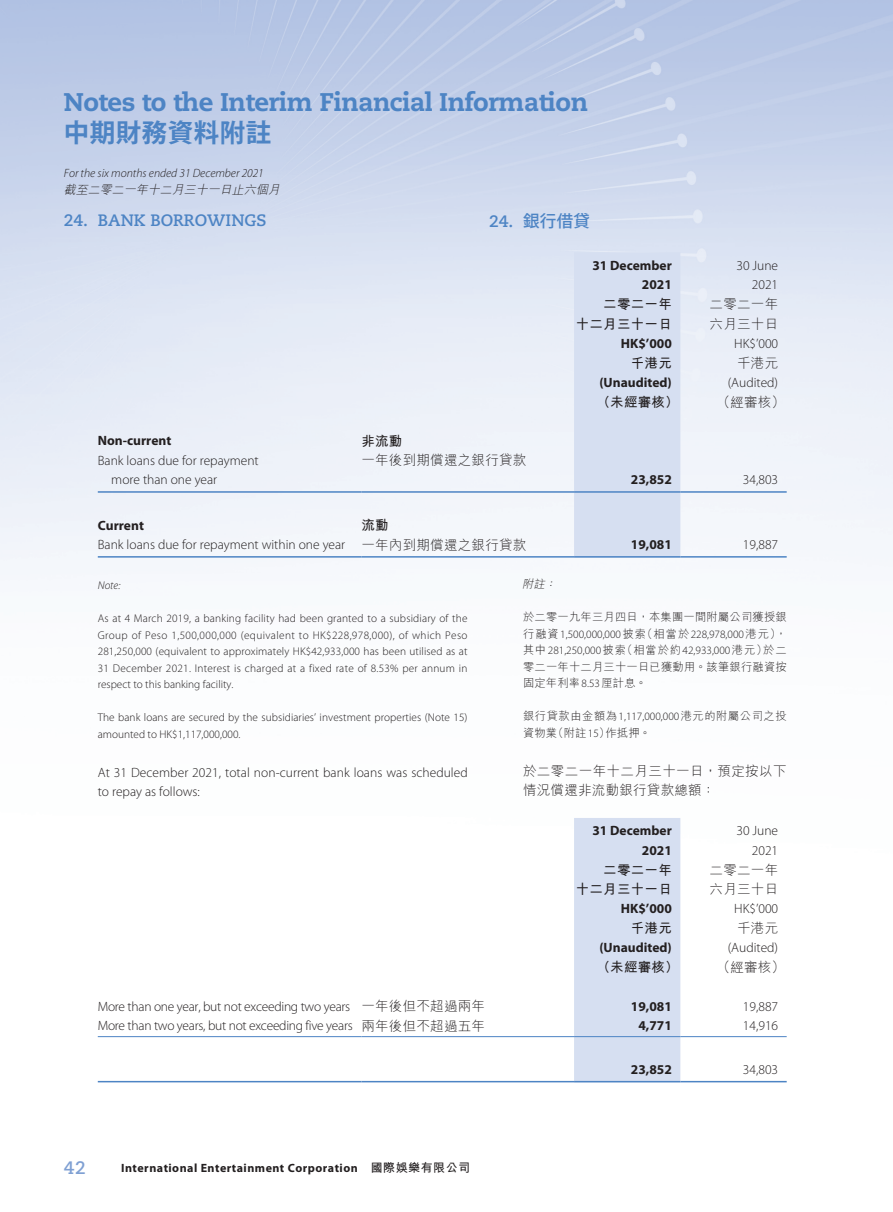
<style>
.page{position:relative;width:893px;height:1212px;background:#fff}
.page>*{position:absolute;margin:0;border:0;box-sizing:border-box;transform-origin:0 0}
.t1{font:800 25.5px "Caecilia LT Std";letter-spacing:-.02em;color:#4d84c4}
.t2{font:700 25.5px "Koz Go Pr 6 N";letter-spacing:.02em;color:#4d84c4}
.t3{font:700 18px "Caecilia LT Std";color:#7fa0d3}
._01_H1_E{font:700 16.5px "Caecilia LT Std";color:#4d84c4}
._001_H1_C{font:500 16.5px "Koz Go Pr 6 N";color:#4d84c4}
._50_Table_txt{font:300 13.5px "Myriad Pro";color:#231f20}
._50_Table_txt-2{font:700 13.5px "Myriad Pro";color:#231f20}
._50_Table_txt-3{font:300 13.5px "Myriad Pro";letter-spacing:-.02em;color:#231f20}
._50_Table_txt-4{font:300 13.5px "M Hei HK";letter-spacing:.02em;color:#231f20}
._00_txt_E{font:300 13.5px/19.5px "Myriad Pro";letter-spacing:.005em;color:#231f20}
._50_Table_txt-5{font:700 13.5px "M Hei HK";letter-spacing:.02em;color:#231f20}
._000_txt_C{font:300 13.5px/19.5px "M Hei HK";letter-spacing:.03em;color:#231f20}
.t4{font:700 12px "Myriad Pro";letter-spacing:.04em;color:#231f20}
.t5{font:italic 300 12px "Myriad Pro";color:#231f20}
.t6{font:italic 300 12px "M Hei HK";color:#231f20}
._06_Notes_E{font:300 11.25px/16.5px "Myriad Pro";letter-spacing:.005em;color:#231f20;text-align:justify}
._006_Notes_C{font:300 11.25px/16.5px "M Hei HK";letter-spacing:.02em;color:#231f20;text-align:justify}
._006_Notes_C-2{font:300 11.25px/16.5px "M Hei HK";letter-spacing:.05em;color:#231f20}
._06_Notes_E-2{font:italic 300 11.25px "Myriad Pro";color:#231f20}
._006_Notes_C-3{font:italic 300 11.25px "M Hei HK";color:#231f20}
.s1{font-family:"Caecilia LT Std";font-weight:700}
.s2{font-family:"Myriad Pro"}
.s3{font-family:"M Hei HK"}
</style>
<div class="page">
<div style="left:574px;top:252px;width:106px;height:304px;background:#d6dff1"></div>
<hr style="left:98px;top:491px;width:263px;height:2px;background:#4d84c4">
<hr style="left:361px;top:491px;width:213px;height:2px;background:#4d84c4">
<hr style="left:574px;top:491px;width:106px;height:2px;background:#4d84c4">
<hr style="left:680px;top:491px;width:107px;height:2px;background:#4d84c4">
<hr style="left:98px;top:556px;width:263px;height:2px;background:#4d84c4">
<hr style="left:361px;top:556px;width:213px;height:2px;background:#4d84c4">
<hr style="left:574px;top:556px;width:106px;height:2px;background:#4d84c4">
<hr style="left:680px;top:556px;width:107px;height:2px;background:#4d84c4">
<div style="left:574px;top:818px;width:106px;height:263px;background:#d6dff1"></div>
<hr style="left:98px;top:1036px;width:263px;height:1px;background:#4d84c4">
<hr style="left:361px;top:1036px;width:213px;height:1px;background:#4d84c4">
<hr style="left:574px;top:1036px;width:106px;height:1px;background:#4d84c4">
<hr style="left:680px;top:1036px;width:107px;height:1px;background:#4d84c4">
<hr style="left:98px;top:1081px;width:263px;height:1px;background:#4d84c4">
<hr style="left:361px;top:1081px;width:213px;height:1px;background:#4d84c4">
<hr style="left:574px;top:1081px;width:106px;height:1px;background:#4d84c4">
<hr style="left:680px;top:1081px;width:107px;height:1px;background:#4d84c4">
<h1 class="t1" style="left:64px;top:86px;width:526px">Notes to the Interim Financial Information</h1>
<h1 class="t2" style="left:64px;top:118px;width:209px">中期財務資料附註</h1>
<p class="t5" style="left:64px;top:165px;width:202px">For the six months ended 31 December 2021</p>
<p class="t6" style="left:64px;top:183px;width:220px">截至二零二一年十二月三十一日止六個月</p>
<p class="_01_H1_E" style="left:64px;top:211px;width:204px">24. BANK BORROWINGS</p>
<p class="_001_H1_C" style="left:489px;top:212px;width:103px"><span class="s1">24.</span> 銀行借貸</p>
<p class="_50_Table_txt-2" style="left:592px;top:256px;width:81px">31 December</p>
<p class="_50_Table_txt" style="left:736px;top:257px;width:43px">30 June</p>
<p class="_50_Table_txt-2" style="left:642px;top:276px;width:31px">2021</p>
<p class="_50_Table_txt" style="left:752px;top:276px;width:28px">2021</p>
<p class="_50_Table_txt-5" style="left:603px;top:294px;width:70px">二零二一年</p>
<p class="_50_Table_txt-5" style="left:576px;top:314px;width:98px">十二月三十一日</p>
<p class="_50_Table_txt-4" style="left:710px;top:297px;width:70px">二零二一年</p>
<p class="_50_Table_txt-4" style="left:710px;top:317px;width:70px">六月三十日</p>
<p class="_50_Table_txt-2" style="left:621px;top:334px;width:53px">HK$’000</p>
<p class="_50_Table_txt" style="left:734px;top:335px;width:45px">HK$’000</p>
<p class="_50_Table_txt-5" style="left:631px;top:353px;width:43px">千港元</p>
<p class="_50_Table_txt-4" style="left:737px;top:356px;width:43px">千港元</p>
<p class="_50_Table_txt-2" style="left:599px;top:373px;width:74px">(Unaudited)</p>
<p class="_50_Table_txt" style="left:728px;top:374px;width:52px">(Audited)</p>
<p class="_50_Table_txt-5" style="left:597px;top:392px;width:83px">（未經審核）</p>
<p class="_50_Table_txt-4" style="left:717px;top:395px;width:70px">（經審核）</p>
<p class="_50_Table_txt-2" style="left:98px;top:432px;width:75px">Non-current</p>
<p class="_50_Table_txt-5" style="left:361px;top:431px;width:43px">非流動</p>
<p class="_50_Table_txt" style="left:98px;top:452px;width:162px">Bank loans due for repayment</p>
<p class="_50_Table_txt" style="left:111px;top:471px;width:107px">more than one year</p>
<p class="_50_Table_txt-4" style="left:361px;top:453px;width:166px">一年後到期償還之銀行貸款</p>
<p class="_50_Table_txt-2" style="left:631px;top:471px;width:42px">23,852</p>
<p class="_50_Table_txt" style="left:743px;top:471px;width:37px">34,803</p>
<p class="_50_Table_txt-2" style="left:98px;top:516px;width:48px">Current</p>
<p class="_50_Table_txt-5" style="left:361px;top:515px;width:29px">流動</p>
<p class="_50_Table_txt" style="left:98px;top:536px;width:249px">Bank loans due for repayment within one year</p>
<p class="_50_Table_txt-4" style="left:361px;top:538px;width:166px">一年內到期償還之銀行貸款</p>
<p class="_50_Table_txt-2" style="left:631px;top:536px;width:42px">19,081</p>
<p class="_50_Table_txt" style="left:743px;top:536px;width:37px">19,887</p>
<p class="_06_Notes_E-2" style="left:98px;top:579px;width:24px">Note:</p>
<p class="_06_Notes_E" style="left:98px;top:610px;width:371px">As at 4 March 2019, a banking facility had been granted to a subsidiary of the Group of Peso 1,500,000,000 (equivalent to HK$228,978,000), of which Peso 281,250,000 (equivalent to approximately HK$42,933,000 has been utilised as at 31 December 2021. Interest is charged at a fixed rate of 8.53% per annum in respect to this banking facility.</p>
<p class="_06_Notes_E" style="left:98px;top:709px;width:371px">The bank loans are secured by the subsidiaries’ investment properties (Note 15) amounted to HK$1,117,000,000.</p>
<p class="_00_txt_E" style="left:98px;top:762px;width:371px">At 31 December 2021, total non-current bank loans was scheduled to repay as follows:</p>
<p class="_50_Table_txt-2" style="left:592px;top:822px;width:81px">31 December</p>
<p class="_50_Table_txt" style="left:736px;top:822px;width:43px">30 June</p>
<p class="_50_Table_txt-2" style="left:642px;top:841px;width:31px">2021</p>
<p class="_50_Table_txt" style="left:752px;top:842px;width:28px">2021</p>
<p class="_50_Table_txt-5" style="left:603px;top:860px;width:70px">二零二一年</p>
<p class="_50_Table_txt-5" style="left:576px;top:879px;width:98px">十二月三十一日</p>
<p class="_006_Notes_C-3" style="left:522px;top:578px;width:38px">附註：</p>
<p class="_006_Notes_C" style="left:523px;top:609px;width:265px">於二零一九年三月四日，本集團一間附屬公司獲授銀行融資<span class="s2">1,500,000,000</span>披索（相當於<span class="s2">228,978,000</span>港元），其中<span class="s2">281,250,000</span>披索（相當於約<span class="s2">42,933,000</span>港元）於二零二一年十二月三十一日已獲動用。該筆銀行融資按固定年利率<span class="s2">8.53</span>厘計息。</p>
<p class="_006_Notes_C-2" style="left:523px;top:708px;width:265px">銀行貸款由金額為<span class="s2">1,117,000,000</span>港元的附屬公司之投資物業（附註<span class="s2">15</span>）作抵押。</p>
<p class="_000_txt_C" style="left:523px;top:761px;width:265px">於二零二一年十二月三十一日，預定按以下情況償還非流動銀行貸款總額：</p>
<p class="_50_Table_txt-4" style="left:710px;top:863px;width:70px">二零二一年</p>
<p class="_50_Table_txt-4" style="left:710px;top:882px;width:70px">六月三十日</p>
<p class="_50_Table_txt-2" style="left:621px;top:900px;width:53px">HK$’000</p>
<p class="_50_Table_txt" style="left:734px;top:900px;width:45px">HK$’000</p>
<p class="_50_Table_txt-5" style="left:631px;top:918px;width:43px">千港元</p>
<p class="_50_Table_txt-4" style="left:737px;top:921px;width:43px">千港元</p>
<p class="_50_Table_txt-2" style="left:599px;top:939px;width:74px">(Unaudited)</p>
<p class="_50_Table_txt" style="left:728px;top:939px;width:52px">(Audited)</p>
<p class="_50_Table_txt-5" style="left:597px;top:957px;width:83px">（未經審核）</p>
<p class="_50_Table_txt-4" style="left:717px;top:960px;width:70px">（經審核）</p>
<p class="_50_Table_txt-3" style="left:98px;top:998px;width:254px">More than one year, but not exceeding two years</p>
<p class="_50_Table_txt-4" style="left:361px;top:999px;width:125px">一年後但不超過兩年</p>
<p class="_50_Table_txt-2" style="left:631px;top:997px;width:42px">19,081</p>
<p class="_50_Table_txt" style="left:743px;top:998px;width:37px">19,887</p>
<p class="_50_Table_txt-3" style="left:98px;top:1017px;width:256px">More than two years, but not exceeding five years</p>
<p class="_50_Table_txt-4" style="left:361px;top:1019px;width:125px">兩年後但不超過五年</p>
<p class="_50_Table_txt-2" style="left:638px;top:1017px;width:35px">4,771</p>
<p class="_50_Table_txt" style="left:743px;top:1017px;width:37px">14,916</p>
<p class="_50_Table_txt-2" style="left:631px;top:1060px;width:42px">23,852</p>
<p class="_50_Table_txt" style="left:743px;top:1061px;width:37px">34,803</p>
<h2 class="t3" style="left:64px;top:1157px;width:24px">42</h2>
<p class="t4" style="left:121px;top:1160px;width:350px">International Entertainment Corporation <span class="s3">國際娛樂有限公司</span></p>
</div>
